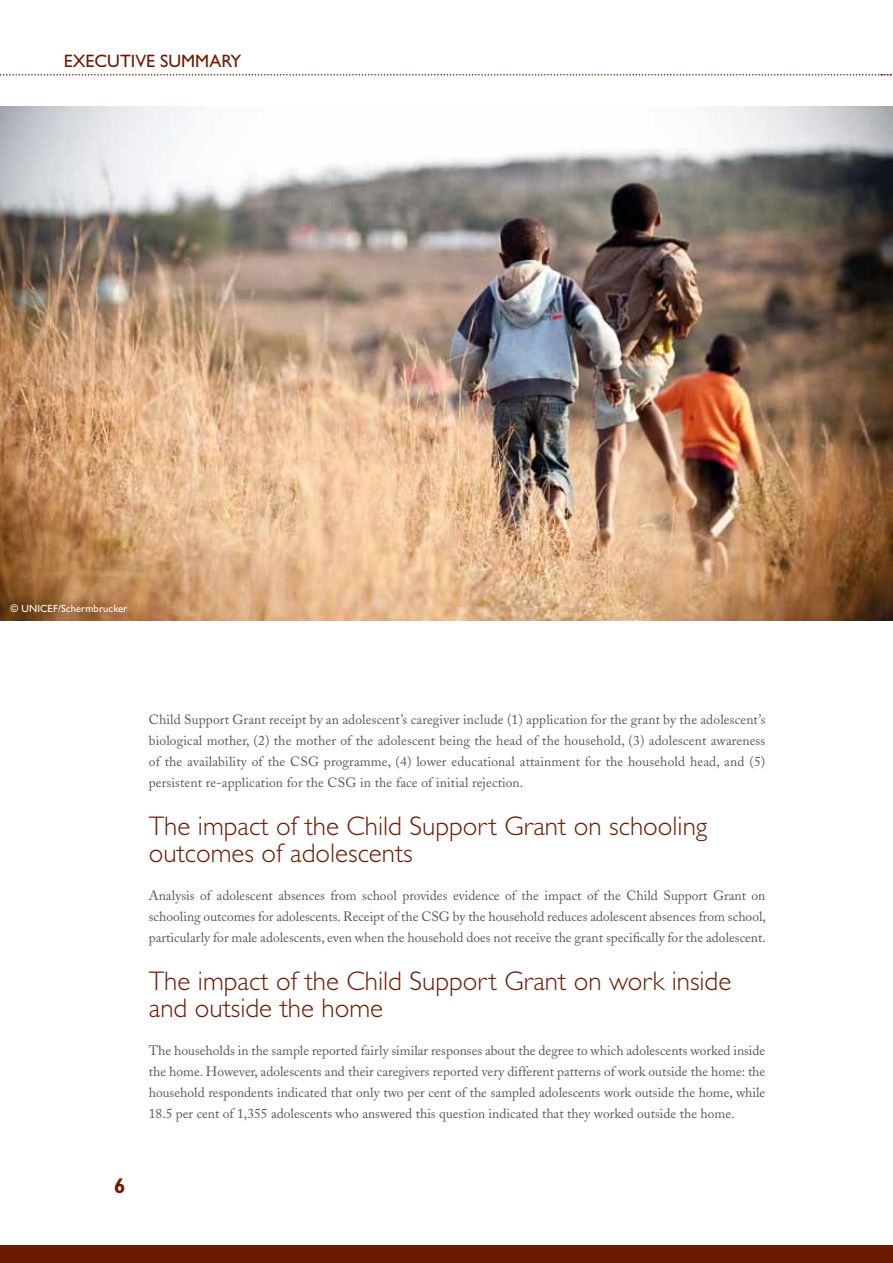
<style>
.page{position:relative;width:893px;height:1263px;background:#fff}
.page>*{position:absolute;margin:0;border:0;box-sizing:border-box;transform-origin:0 0}
.t1{font:300 27px/27px "Gill Sans";color:#6d1b00}
.t2{font:700 condensed 21px "Gill Sans";color:#6d1b00}
.t3{font:18px "Gill Sans";color:#6d1b00}
.t4{font:13.5px/21px "Adobe Caslon";color:#575756;text-align:justify}
.t5{font:10.5px "Gill Sans";letter-spacing:.01em;color:#fff}
</style>
<div class="page">
<div style="left:0;top:1246px;width:893px;height:17px;background:#6d1b00"></div>
<svg style="left:0;top:74px;width:893px;height:2px"></svg>
<img style="left:0;top:106px;width:893px;height:515px">
<h3 class="t3" style="left:64px;top:50px;width:179px">EXECUTIVE SUMMARY</h3>
<p class="t5" style="left:11px;top:602px;width:118px">© UNICEF/Schermbrucker</p>
<h2 class="t2" style="left:114px;top:1173px;width:12px">6</h2>
<p class="t4" style="left:149px;top:709px;width:618px">Child Support Grant receipt by an adolescent’s caregiver include (1) application for the grant by the adolescent’s biological mother, (2) the mother of the adolescent being the head of the household, (3) adolescent awareness of the availability of the CSG programme, (4) lower educational attainment for the household head, and (5) persistent re-application for the CSG in the face of initial rejection.</p>
<h1 class="t1" style="left:149px;top:813px;width:560px">The impact of the Child Support Grant on schooling outcomes of adolescents</h1>
<p class="t4" style="left:149px;top:885px;width:619px">Analysis of adolescent absences from school provides evidence of the impact of the Child Support Grant on schooling outcomes for adolescents. Receipt of the CSG by the household reduces adolescent absences from school, particularly for male adolescents, even when the household does not receive the grant specifically for the adolescent.</p>
<h1 class="t1" style="left:149px;top:968px;width:584px">The impact of the Child Support Grant on work inside and outside the home</h1>
<p class="t4" style="left:149px;top:1040px;width:618px">The households in the sample reported fairly similar responses about the degree to which adolescents worked inside the home. However, adolescents and their caregivers reported very different patterns of work outside the home: the household respondents indicated that only two per cent of the sampled adolescents work outside the home, while 18.5 per cent of 1,355 adolescents who answered this question indicated that they worked outside the home.</p>
</div>
